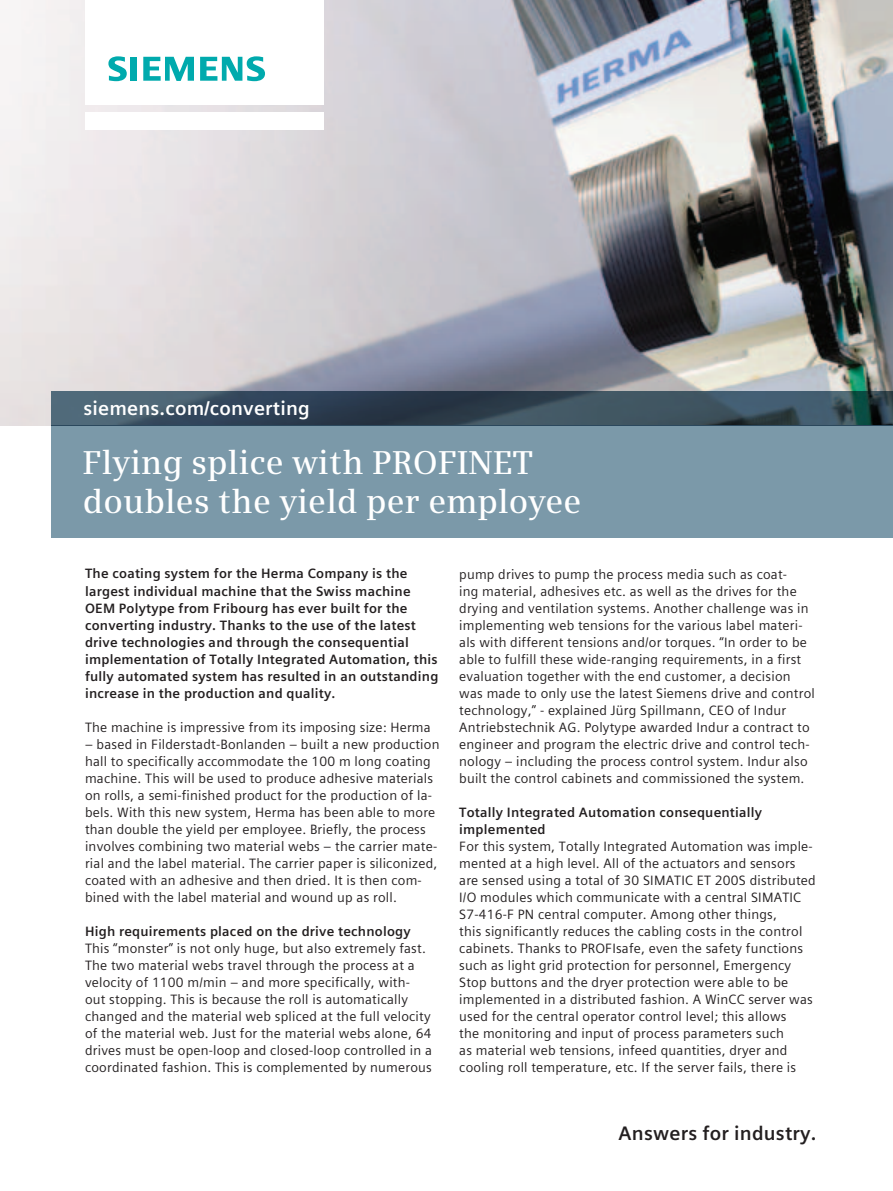
<style>
.page{position:relative;width:893px;height:1191px;background:#fff}
.page>*{position:absolute;margin:0;border:0;box-sizing:border-box;transform-origin:0 0}
.t1{font:600 33px/38.2px "Siemens Serif OT";letter-spacing:.005em;color:#fff}
.t2{font:700 19.5px "Siemens Sans Global";letter-spacing:.01em;color:#fff}
.t3{font:700 19.5px "Siemens Sans Global";letter-spacing:.01em;color:#231f20}
.t4{font:13.5px/17px "Siemens Sans Global";letter-spacing:.015em;color:#231f20}
.t5{font:700 13.5px/17px "Siemens Sans Global";letter-spacing:.015em;color:#231f20}
</style>
<div class="page">
<img style="left:0;top:0;width:893px;height:425px">
<div style="left:51px;top:425px;width:842px;height:113px;background:#7b99a9"></div>
<svg style="left:51px;top:391px;width:842px;height:34px;background:#384c5b"></svg>
<div style="left:85px;top:0;width:238px;height:104px;background:#fff"></div>
<svg style="left:108px;top:56px;width:19px;height:25px"></svg>
<div style="left:131px;top:57px;width:6px;height:24px;background:#00aaad"></div>
<svg style="left:143px;top:57px;width:51px;height:24px"></svg>
<svg style="left:200px;top:56px;width:65px;height:25px"></svg>
<div style="left:85px;top:113px;width:238px;height:17px;background:#fff"></div>
<h2 class="t2" style="left:83px;top:393px;width:228px">siemens.com/converting</h2>
<h1 class="t1" style="left:83px;top:443px;width:500px">Flying splice with PROFINET doubles the yield per employee</h1>
<p class="t5" style="left:85px;top:565px;width:355px">The coating system for the Herma Company is the largest individual machine that the Swiss machine OEM Polytype from Fribourg has ever built for the converting industry. Thanks to the use of the latest drive technologies and through the consequential implementation of Totally Integrated Automation, this fully automated system has resulted in an outstanding increase in the production and quality.</p>
<p class="t4" style="left:85px;top:718px;width:347px">The machine is impressive from its imposing size: Herma</p>
<p class="t4" style="left:85px;top:735px;width:356px">– based in Filderstadt-Bonlanden – built a new production hall to specifically accommodate the 100 m long coating machine. This will be used to produce adhesive materials on rolls, a semi-finished product for the production of la&shy;bels. With this new system, Herma has been able to more than double the yield per employee. Briefly, the process involves combining two material webs – the carrier mate&shy;rial and the label material. The carrier paper is siliconized, coated with an adhesive and then dried. It is then com&shy;bined with the label material and wound up as roll.</p>
<p class="t5" style="left:85px;top:922px;width:327px">High requirements placed on the drive technology</p>
<p class="t4" style="left:85px;top:939px;width:348px">This “monster” is not only huge, but also extremely fast.<br>The two material webs travel through the process at a velocity of 1100 m/min – and more specifically, with&shy;out stopping. This is because the roll is automatically changed and the material web spliced at the full velocity of the material web. Just for the material webs alone, 64 drives must be open-loop and closed-loop controlled in a coordinated fashion. This is complemented by numerous</p>
<p class="t4" style="left:459px;top:565px;width:357px">pump drives to pump the process media such as coat-<br>ing material, adhesives etc. as well as the drives for the drying and ventilation systems. Another challenge was in implementing web tensions for the various label materi&shy;als with different tensions and/or torques. “In order to be able to fulfill these wide-ranging requirements, in a first evaluation together with the end customer, a decision was made to only use the latest Siemens drive and control technology,” - explained Jürg Spillmann, CEO of Indur Antriebstechnik AG. Polytype awarded Indur a contract to engineer and program the electric drive and control tech&shy;nology – including the process control system. Indur also built the control cabinets and commissioned the system.</p>
<p class="t5" style="left:459px;top:803px;width:304px">Totally Integrated Automation consequentially implemented</p>
<p class="t4" style="left:459px;top:837px;width:358px">For this system, Totally Integrated Automation was imple&shy;mented at a high level. All of the actuators and sensors are sensed using a total of 30 SIMATIC ET 200S distributed I/O modules which communicate with a central SIMATIC S7-416-F PN central computer. Among other things,<br>this significantly reduces the cabling costs in the control cabinets. Thanks to PROFIsafe, even the safety functions such as light grid protection for personnel, Emergency Stop buttons and the dryer protection were able to be implemented in a distributed fashion. A WinCC server was used for the central operator control level; this allows<br>the monitoring and input of process parameters such<br>as material web tensions, infeed quantities, dryer and cooling roll temperature, etc. If the server fails, there is</p>
<h2 class="t3" style="left:619px;top:1118px;width:199px">Answers for industry.</h2>
</div>
